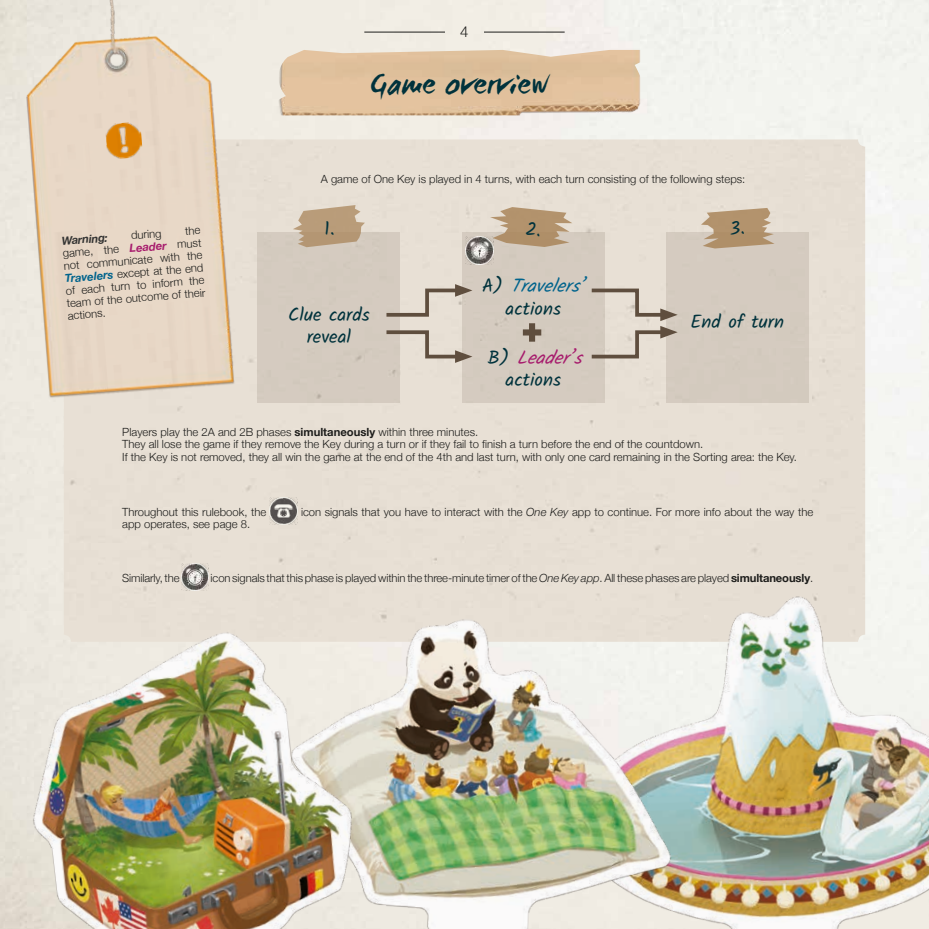
<style>
.page{position:relative;width:929px;height:929px;background:#fff}
.page>*{position:absolute;margin:0;border:0;box-sizing:border-box;transform-origin:0 0}
.t1{font:31.25px "WC Mano Negra Bta";color:#00323c}
.t2{font:18.75px/22.5px "Kalam";color:#00323c;text-align:center}
.t3{font:italic 18.75px/22.5px "Kalam";color:#00638c;text-align:center}
.t4{font:300 15px "Helvetica Neue";color:#1d1d1b}
.t5{font:300 11.25px/12.6px "Helvetica Neue";color:#1d1d1b;text-align:justify}
.t6{font:italic 700 11.25px "Helvetica Neue";color:#343433}
.s1{font-weight:700;font-style:italic;color:#a71c6d}
.s2{font-weight:700;font-style:italic;color:#00638c}
.s3{font-style:normal;color:#00323c}
.s4{font-style:italic;color:#a71c6d}
.s5{font-weight:700}
.s6{font-style:italic}
</style>
<div class="page">
<div style="left:64px;top:139px;width:801px;height:475px;background:#e8e0d5"></div>
<img style="left:6px;top:0;width:244px;height:407px">
<img style="left:568px;top:585px;width:360px;height:343px">
<div style="left:257px;top:232px;width:143px;height:170px;background:#d5cbc0"></div>
<div style="left:462px;top:232px;width:142px;height:170px;background:#d5cbc0"></div>
<div style="left:666px;top:232px;width:142px;height:170px;background:#d5cbc0"></div>
<img style="left:257px;top:50px;width:407px;height:65px">
<img style="left:105px;top:121px;width:38px;height:39px">
<hr style="left:364px;top:32px;width:81px;height:1px;background:#1d1d1b">
<hr style="left:484px;top:32px;width:80px;height:1px;background:#1d1d1b">
<img style="left:270px;top:497px;width:27px;height:27px">
<img style="left:181px;top:563px;width:28px;height:27px">
<svg style="left:386px;top:284px;width:86px;height:34px"></svg>
<svg style="left:386px;top:328px;width:86px;height:35px"></svg>
<svg style="left:591px;top:286px;width:86px;height:74px"></svg>
<img style="left:276px;top:606px;width:412px;height:322px">
<img style="left:9px;top:614px;width:361px;height:314px">
<svg style="left:523px;top:323px;width:18px;height:18px"></svg>
<img style="left:466px;top:237px;width:27px;height:27px">
<svg style="left:293px;top:205px;width:72px;height:42px;background:#c3ac90"></svg>
<svg style="left:490px;top:207px;width:82px;height:40px;background:#c0a88b"></svg>
<svg style="left:701px;top:208px;width:73px;height:40px;background:#bda384"></svg>
<h3 class="t4" style="left:460px;top:19px;width:10px">4</h3>
<h1 class="t1" style="left:370px;top:63px;width:179px">Game overview</h1>
<p class="t5" style="left:61px;top:233px;width:141px;text-indent:123px;rotate:-4deg">the game, the <span class="s1">Leader</span> must not communicate with the <span class="s2">Travelers</span> except at the end of each turn to inform the team of the outcome of their actions.</p>
<p class="t6" style="left:61px;top:232px;width:47px;rotate:-4deg">Warning:</p>
<p class="t5" style="left:131px;top:228px;width:32px;rotate:-4deg">during</p>
<p class="t5" style="left:321px;top:172px;width:426px">A game of One Key is played in 4 turns, with each turn consisting of the following steps:</p>
<h2 class="t2" style="left:288px;top:304px;width:83px">Clue cards reveal</h2>
<h2 class="t3" style="left:482px;top:276px;width:111px"><span class="s3">A )</span> Travelers’ <span class="s3">actions</span></h2>
<h2 class="t2" style="left:488px;top:347px;width:103px">B ) <span class="s4">Leader’s </span>actions</h2>
<h2 class="t2" style="left:690px;top:311px;width:95px">End of turn</h2>
<p class="t5" style="left:122px;top:424px;width:676px;text-align:left">Players play the 2A and 2B phases <span class="s5">simultaneously</span> within three minutes.<br>They all lose the game if they remove the Key during a turn or if they fail to finish a turn before the end of the countdown.<br>If the Key is not removed, they all win the game at the end of the 4th and last turn, with only one card remaining in the Sorting area: the Key.</p>
<p class="t5" style="left:122px;top:504px;width:145px">Throughout this rulebook, the</p>
<p class="t5" style="left:301px;top:504px;width:513px">icon signals that you have to interact with the <span class="s6">One Key</span> app to continue. For more info about the way the</p>
<p class="t5" style="left:122px;top:517px;width:129px">app operates, see page 8.</p>
<p class="t5" style="left:122px;top:570px;width:59px">Similarly, the</p>
<p class="t5" style="left:210px;top:570px;width:604px">icon signals that this phase is played within the three-minute timer of the <span class="s6">One Key app</span>. All these phases are played <span class="s5">simultaneously</span>.</p>
</div>
